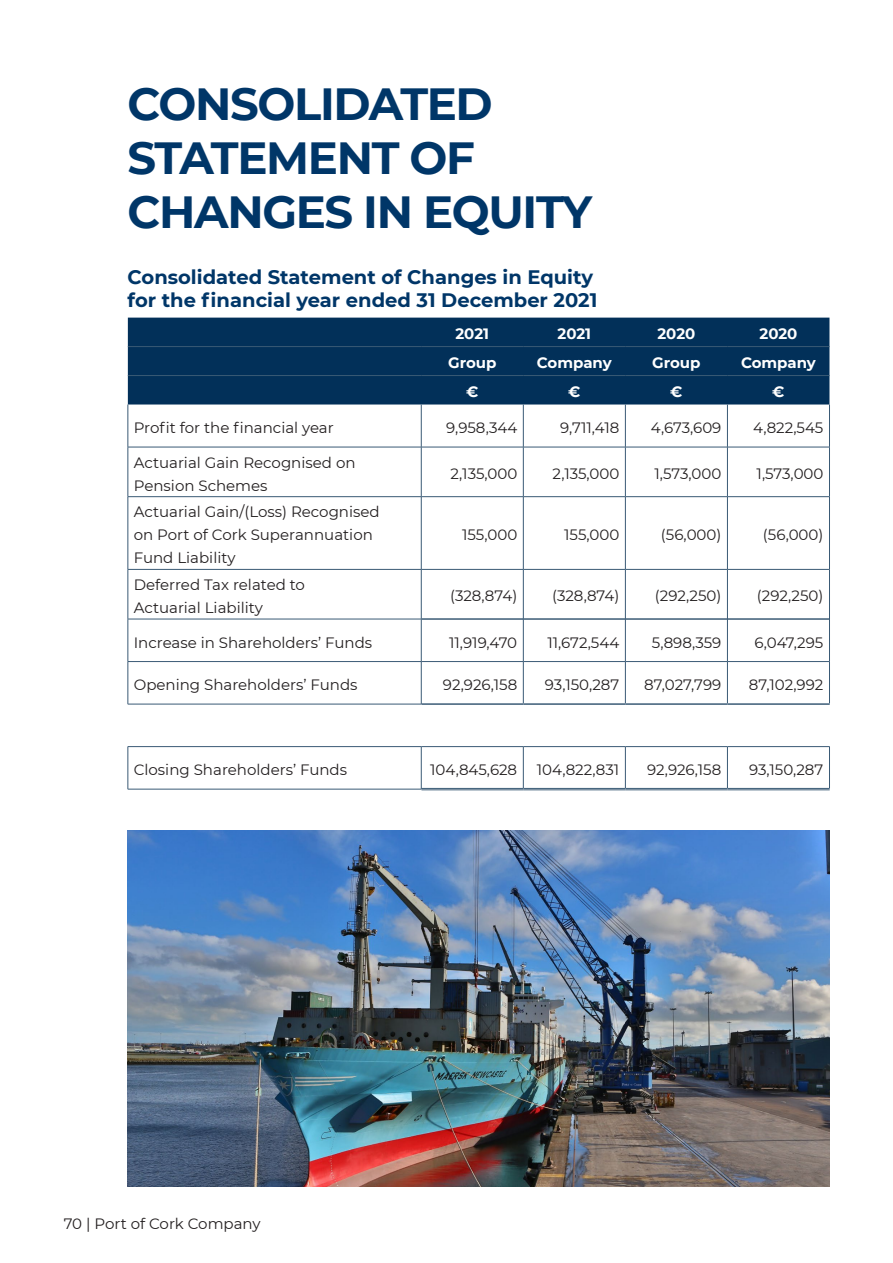
<style>
.page{position:relative;width:893px;height:1263px;background:#fff}
.page>*{position:absolute;margin:0;border:0;box-sizing:border-box;transform-origin:0 0}
.t1{font:700 45px/54px "Montserrat";letter-spacing:-.03em;color:#003668}
.t2{font:700 19.5px/23.4px "Montserrat";color:#003668}
.t3{font:15px/23.1px "Montserrat";color:#231f20}
.t4{font:700 15px "Montserrat";color:#fff}
</style>
<div class="page">
<div style="left:128px;top:318px;width:701px;height:86px;background:#023059"></div>
<hr style="left:421px;top:618px;width:102px;height:2px;background:#3a5a75">
<hr style="left:524px;top:618px;width:101px;height:2px;background:#3a5a75">
<hr style="left:626px;top:618px;width:101px;height:2px;background:#3a5a75">
<hr style="left:728px;top:618px;width:101px;height:2px;background:#3a5a75">
<hr style="left:421px;top:703px;width:102px;height:2px;background:#3a5a75">
<hr style="left:523px;top:703px;width:102px;height:2px;background:#3a5a75">
<hr style="left:625px;top:703px;width:102px;height:2px;background:#3a5a75">
<hr style="left:727px;top:703px;width:103px;height:2px;background:#3a5a75">
<hr style="left:421px;top:788px;width:102px;height:1px;background:#3a5a75">
<hr style="left:421px;top:789px;width:102px;height:1px;background:#3a5a75">
<hr style="left:523px;top:788px;width:102px;height:1px;background:#3a5a75">
<hr style="left:523px;top:789px;width:102px;height:1px;background:#3a5a75">
<hr style="left:625px;top:788px;width:102px;height:1px;background:#3a5a75">
<hr style="left:625px;top:789px;width:102px;height:1px;background:#3a5a75">
<hr style="left:727px;top:788px;width:103px;height:1px;background:#3a5a75">
<hr style="left:727px;top:789px;width:103px;height:1px;background:#3a5a75">
<hr style="left:128px;top:346px;width:293px;height:1px;background:#3a5a75">
<hr style="left:421px;top:346px;width:102px;height:1px;background:#3a5a75">
<hr style="left:523px;top:346px;width:102px;height:1px;background:#3a5a75">
<hr style="left:625px;top:346px;width:102px;height:1px;background:#3a5a75">
<hr style="left:727px;top:346px;width:102px;height:1px;background:#3a5a75">
<hr style="left:128px;top:375px;width:293px;height:1px;background:#3a5a75">
<hr style="left:421px;top:375px;width:102px;height:1px;background:#3a5a75">
<hr style="left:523px;top:375px;width:102px;height:1px;background:#3a5a75">
<hr style="left:625px;top:375px;width:102px;height:1px;background:#3a5a75">
<hr style="left:727px;top:375px;width:102px;height:1px;background:#3a5a75">
<hr style="left:128px;top:404px;width:1px;height:43px;background:#3a5a75">
<hr style="left:421px;top:404px;width:1px;height:43px;background:#3a5a75">
<hr style="left:523px;top:404px;width:1px;height:43px;background:#3a5a75">
<hr style="left:625px;top:404px;width:1px;height:43px;background:#3a5a75">
<hr style="left:727px;top:404px;width:1px;height:43px;background:#3a5a75">
<hr style="left:829px;top:404px;width:1px;height:43px;background:#3a5a75">
<hr style="left:128px;top:447px;width:293px;height:1px;background:#3a5a75">
<hr style="left:128px;top:447px;width:1px;height:49px;background:#3a5a75">
<hr style="left:421px;top:447px;width:102px;height:1px;background:#3a5a75">
<hr style="left:421px;top:447px;width:1px;height:49px;background:#3a5a75">
<hr style="left:523px;top:447px;width:102px;height:1px;background:#3a5a75">
<hr style="left:523px;top:447px;width:1px;height:49px;background:#3a5a75">
<hr style="left:625px;top:447px;width:102px;height:1px;background:#3a5a75">
<hr style="left:625px;top:447px;width:1px;height:49px;background:#3a5a75">
<hr style="left:727px;top:447px;width:103px;height:1px;background:#3a5a75">
<hr style="left:727px;top:447px;width:1px;height:49px;background:#3a5a75">
<hr style="left:829px;top:447px;width:1px;height:49px;background:#3a5a75">
<hr style="left:128px;top:496px;width:293px;height:1px;background:#3a5a75">
<hr style="left:128px;top:497px;width:1px;height:72px;background:#3a5a75">
<hr style="left:421px;top:496px;width:102px;height:1px;background:#3a5a75">
<hr style="left:421px;top:497px;width:1px;height:72px;background:#3a5a75">
<hr style="left:523px;top:496px;width:102px;height:1px;background:#3a5a75">
<hr style="left:523px;top:497px;width:1px;height:72px;background:#3a5a75">
<hr style="left:625px;top:496px;width:102px;height:1px;background:#3a5a75">
<hr style="left:625px;top:497px;width:1px;height:72px;background:#3a5a75">
<hr style="left:727px;top:496px;width:103px;height:1px;background:#3a5a75">
<hr style="left:727px;top:497px;width:1px;height:72px;background:#3a5a75">
<hr style="left:829px;top:497px;width:1px;height:72px;background:#3a5a75">
<hr style="left:128px;top:569px;width:293px;height:1px;background:#3a5a75">
<hr style="left:128px;top:570px;width:1px;height:49px;background:#3a5a75">
<hr style="left:421px;top:569px;width:102px;height:1px;background:#3a5a75">
<hr style="left:421px;top:570px;width:1px;height:49px;background:#3a5a75">
<hr style="left:523px;top:569px;width:102px;height:1px;background:#3a5a75">
<hr style="left:523px;top:570px;width:1px;height:49px;background:#3a5a75">
<hr style="left:625px;top:569px;width:102px;height:1px;background:#3a5a75">
<hr style="left:625px;top:570px;width:1px;height:49px;background:#3a5a75">
<hr style="left:727px;top:569px;width:103px;height:1px;background:#3a5a75">
<hr style="left:727px;top:570px;width:1px;height:49px;background:#3a5a75">
<hr style="left:829px;top:570px;width:1px;height:49px;background:#3a5a75">
<hr style="left:128px;top:619px;width:293px;height:1px;background:#3a5a75">
<hr style="left:128px;top:619px;width:1px;height:42px;background:#3a5a75">
<hr style="left:421px;top:619px;width:1px;height:42px;background:#3a5a75">
<hr style="left:523px;top:619px;width:1px;height:42px;background:#3a5a75">
<hr style="left:625px;top:619px;width:1px;height:42px;background:#3a5a75">
<hr style="left:727px;top:619px;width:1px;height:42px;background:#3a5a75">
<hr style="left:829px;top:619px;width:1px;height:42px;background:#3a5a75">
<hr style="left:128px;top:661px;width:293px;height:1px;background:#3a5a75">
<hr style="left:128px;top:662px;width:1px;height:42px;background:#3a5a75">
<hr style="left:421px;top:661px;width:102px;height:1px;background:#3a5a75">
<hr style="left:421px;top:662px;width:1px;height:42px;background:#3a5a75">
<hr style="left:523px;top:661px;width:102px;height:1px;background:#3a5a75">
<hr style="left:523px;top:662px;width:1px;height:41px;background:#3a5a75">
<hr style="left:625px;top:661px;width:102px;height:1px;background:#3a5a75">
<hr style="left:625px;top:662px;width:1px;height:41px;background:#3a5a75">
<hr style="left:727px;top:661px;width:103px;height:1px;background:#3a5a75">
<hr style="left:727px;top:662px;width:1px;height:41px;background:#3a5a75">
<hr style="left:829px;top:662px;width:1px;height:41px;background:#3a5a75">
<hr style="left:128px;top:704px;width:293px;height:1px;background:#3a5a75">
<hr style="left:128px;top:746px;width:293px;height:1px;background:#3a5a75">
<hr style="left:128px;top:747px;width:1px;height:42px;background:#3a5a75">
<hr style="left:421px;top:746px;width:102px;height:1px;background:#3a5a75">
<hr style="left:421px;top:747px;width:1px;height:42px;background:#3a5a75">
<hr style="left:523px;top:746px;width:102px;height:1px;background:#3a5a75">
<hr style="left:523px;top:747px;width:1px;height:41px;background:#3a5a75">
<hr style="left:625px;top:746px;width:102px;height:1px;background:#3a5a75">
<hr style="left:625px;top:747px;width:1px;height:41px;background:#3a5a75">
<hr style="left:727px;top:746px;width:103px;height:1px;background:#3a5a75">
<hr style="left:727px;top:747px;width:1px;height:41px;background:#3a5a75">
<hr style="left:829px;top:747px;width:1px;height:41px;background:#3a5a75">
<hr style="left:128px;top:789px;width:293px;height:1px;background:#3a5a75">
<img style="left:128px;top:831px;width:701px;height:355px">
<h1 class="t1" style="left:128px;top:75px;width:466px">CONSOLIDATED<br>STATEMENT OF<br>CHANGES IN EQUITY</h1>
<h2 class="t2" style="left:128px;top:264px;width:471px">Consolidated Statement of Changes in Equity for the financial year ended 31 December 2021</h2>
<p class="t4" style="left:455px;top:323px;width:35px">2021</p>
<p class="t4" style="left:557px;top:323px;width:35px">2021</p>
<p class="t4" style="left:657px;top:323px;width:39px">2020</p>
<p class="t4" style="left:759px;top:323px;width:39px">2020</p>
<p class="t4" style="left:448px;top:352px;width:50px">Group</p>
<p class="t4" style="left:537px;top:352px;width:76px">Company</p>
<p class="t4" style="left:652px;top:352px;width:50px">Group</p>
<p class="t4" style="left:741px;top:352px;width:76px">Company</p>
<p class="t4" style="left:466px;top:381px;width:14px">€</p>
<p class="t4" style="left:568px;top:381px;width:14px">€</p>
<p class="t4" style="left:670px;top:381px;width:14px">€</p>
<p class="t4" style="left:772px;top:381px;width:14px">€</p>
<p class="t3" style="left:134px;top:416px;width:201px">Profit for the financial year</p>
<p class="t3" style="left:446px;top:416px;width:73px">9,958,344</p>
<p class="t3" style="left:560px;top:416px;width:61px">9,711,418</p>
<p class="t3" style="left:651px;top:416px;width:72px">4,673,609</p>
<p class="t3" style="left:753px;top:416px;width:72px">4,822,545</p>
<p class="t3" style="left:134px;top:450px;width:223px">Actuarial Gain Recognised on<br>Pension Schemes</p>
<p class="t3" style="left:451px;top:462px;width:68px">2,135,000</p>
<p class="t3" style="left:553px;top:462px;width:68px">2,135,000</p>
<p class="t3" style="left:655px;top:462px;width:68px">1,573,000</p>
<p class="t3" style="left:757px;top:462px;width:68px">1,573,000</p>
<p class="t3" style="left:134px;top:500px;width:247px">Actuarial Gain/(Loss) Recognised on Port of Cork Superannuation<br>Fund Liability</p>
<p class="t3" style="left:462px;top:523px;width:57px">155,000</p>
<p class="t3" style="left:564px;top:523px;width:57px">155,000</p>
<p class="t3" style="left:661px;top:523px;width:62px">(56,000)</p>
<p class="t3" style="left:763px;top:523px;width:62px">(56,000)</p>
<p class="t3" style="left:134px;top:572px;width:173px">Deferred Tax related to<br>Actuarial Liability</p>
<p class="t3" style="left:450px;top:584px;width:69px">(328,874)</p>
<p class="t3" style="left:552px;top:584px;width:69px">(328,874)</p>
<p class="t3" style="left:655px;top:584px;width:68px">(292,250)</p>
<p class="t3" style="left:757px;top:584px;width:68px">(292,250)</p>
<p class="t3" style="left:134px;top:630px;width:240px">Increase in Shareholders’ Funds</p>
<p class="t3" style="left:449px;top:630px;width:70px">11,919,470</p>
<p class="t3" style="left:547px;top:630px;width:73px">11,672,544</p>
<p class="t3" style="left:652px;top:630px;width:71px">5,898,359</p>
<p class="t3" style="left:754px;top:630px;width:70px">6,047,295</p>
<p class="t3" style="left:134px;top:673px;width:225px">Opening Shareholders’ Funds</p>
<p class="t3" style="left:443px;top:673px;width:76px">92,926,158</p>
<p class="t3" style="left:545px;top:673px;width:76px">93,150,287</p>
<p class="t3" style="left:644px;top:673px;width:79px">87,027,799</p>
<p class="t3" style="left:749px;top:673px;width:76px">87,102,992</p>
<p class="t3" style="left:134px;top:758px;width:215px">Closing Shareholders’ Funds</p>
<p class="t3" style="left:430px;top:758px;width:89px">104,845,628</p>
<p class="t3" style="left:537px;top:758px;width:84px">104,822,831</p>
<p class="t3" style="left:647px;top:758px;width:76px">92,926,158</p>
<p class="t3" style="left:749px;top:758px;width:76px">93,150,287</p>
<p class="t3" style="left:64px;top:1211px;width:198px">70 | Port of Cork Company</p>
</div>
